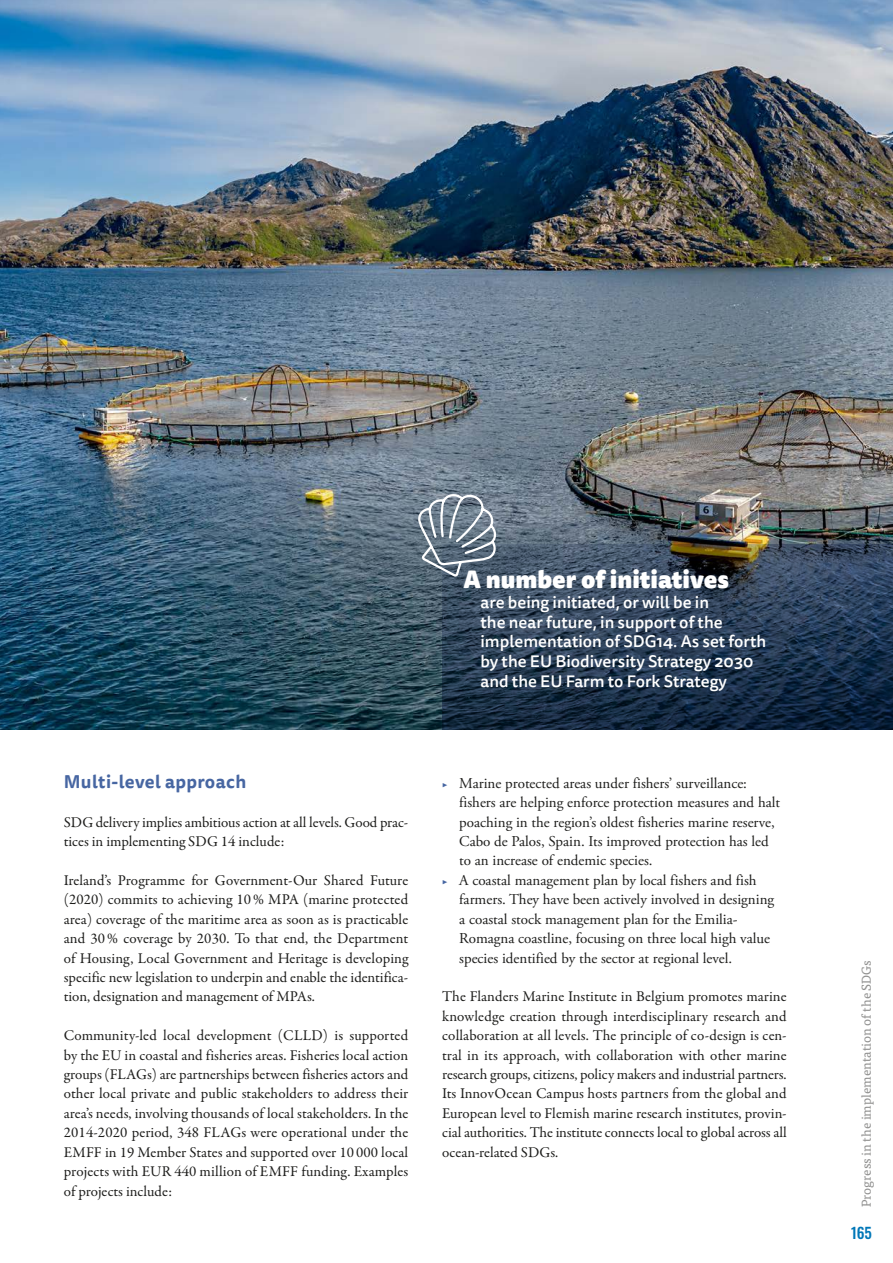
<style>
.page{position:relative;width:893px;height:1263px;background:#fff}
.page>*{position:absolute;margin:0;border:0;box-sizing:border-box;transform-origin:0 0}
.Picture_text{font:900 24px "Tisa Sans Pro";color:#fff}
.Title_1{font:700 18px "Tisa Sans Pro";letter-spacing:.02em;color:#4766a2}
.Picture_text-2{font:500 16.5px/19.8px "Tisa Sans Pro";color:#fff}
.Body{font:15px/19.4px "Garamond Premr Pro";color:#1d1d1b;text-align:justify}
.t1{font:15px/19.4px "Adobe Garamond Pro";color:#1d1d1b}
.t2{font:500 15px "Oswald";color:#0077b8}
.t3{font:12.75px "Tisa Pro";color:#919190}
.s1{font-family:"Garamond Premr Pro";font-size:12px;color:#4766a2}
</style>
<div class="page">
<img style="left:0;top:0;width:893px;height:729px">
<svg style="left:442px;top:544px;width:451px;height:185px;background:#293c52"></svg>
<svg style="left:419px;top:491px;width:77px;height:87px;background:#7a8895"></svg>
<p class="Title_1" style="left:64px;top:768px;width:184px">Multi-level approach</p>
<p class="Body" style="left:64px;top:812px;width:346px">SDG delivery implies ambitious action at all levels. Good prac&shy;tices in implementing SDG 14 include:</p>
<p class="Body" style="left:64px;top:871px;width:346px">Ireland’s Programme for Government-Our Shared Future (2020) commits to achieving 10% MPA (marine protected area) coverage of the maritime area as soon as is practicable and 30% coverage by 2030. To that end, the Department of Housing, Local Government and Heritage is developing specific new legislation to underpin and enable the identifica&shy;tion, designation and management of MPAs.</p>
<p class="Body" style="left:64px;top:1026px;width:346px">Community-led local development (CLLD) is supported by the EU in coastal and fisheries areas. Fisheries local action groups (FLAGs) are partnerships between fisheries actors and other local private and public stakeholders to address their area’s needs, involving thousands of local stakeholders. In the 2014-2020 period, 348 FLAGs were operational under the EMFF in 19 Member States and supported over 10 000 local projects with EUR 440 million of EMFF funding. Examples of projects include:</p>
<p class="Picture_text" style="left:463px;top:560px;width:267px">A number of initiatives</p>
<p class="Picture_text-2" style="left:480px;top:592px;width:287px">are being initiated, or will be in<br>the near future, in support of the implementation of SDG14. As set forth by the EU Biodiversity Strategy 2030 and the EU Farm to Fork Strategy</p>
<p class="t1" style="left:459px;top:774px;width:322px;text-indent:-17px"><span class="s1">▶</span> Marine protected areas under fishers’ surveillance: fishers are helping enforce protection measures and halt poaching in the region’s oldest fisheries marine reserve, Cabo de Palos, Spain. Its improved protection has led to an increase of endemic species.</p>
<p class="t1" style="left:459px;top:871px;width:316px;text-indent:-17px"><span class="s1">▶</span> A coastal management plan by local fishers and fish farmers. They have been actively involved in designing a coastal stock management plan for the Emilia-Romagna coastline, focusing on three local high value species identified by the sector at regional level.</p>
<p class="Body" style="left:442px;top:987px;width:346px">The Flanders Marine Institute in Belgium promotes marine knowledge creation through interdisciplinary research and collaboration at all levels. The principle of co-design is cen&shy;tral in its approach, with collaboration with other marine research groups, citizens, policy makers and industrial partners.<br>Its InnovOcean Campus hosts partners from the global and European level to Flemish marine research institutes, provin&shy;cial authorities. The institute connects local to global across all ocean-related SDGs.</p>
<p class="t3" style="left:857px;top:1207px;width:248px;rotate:-90deg">Progress in the implementation of the SDGs</p>
<p class="t2" style="left:851px;top:1220px;width:22px">165</p>
</div>
